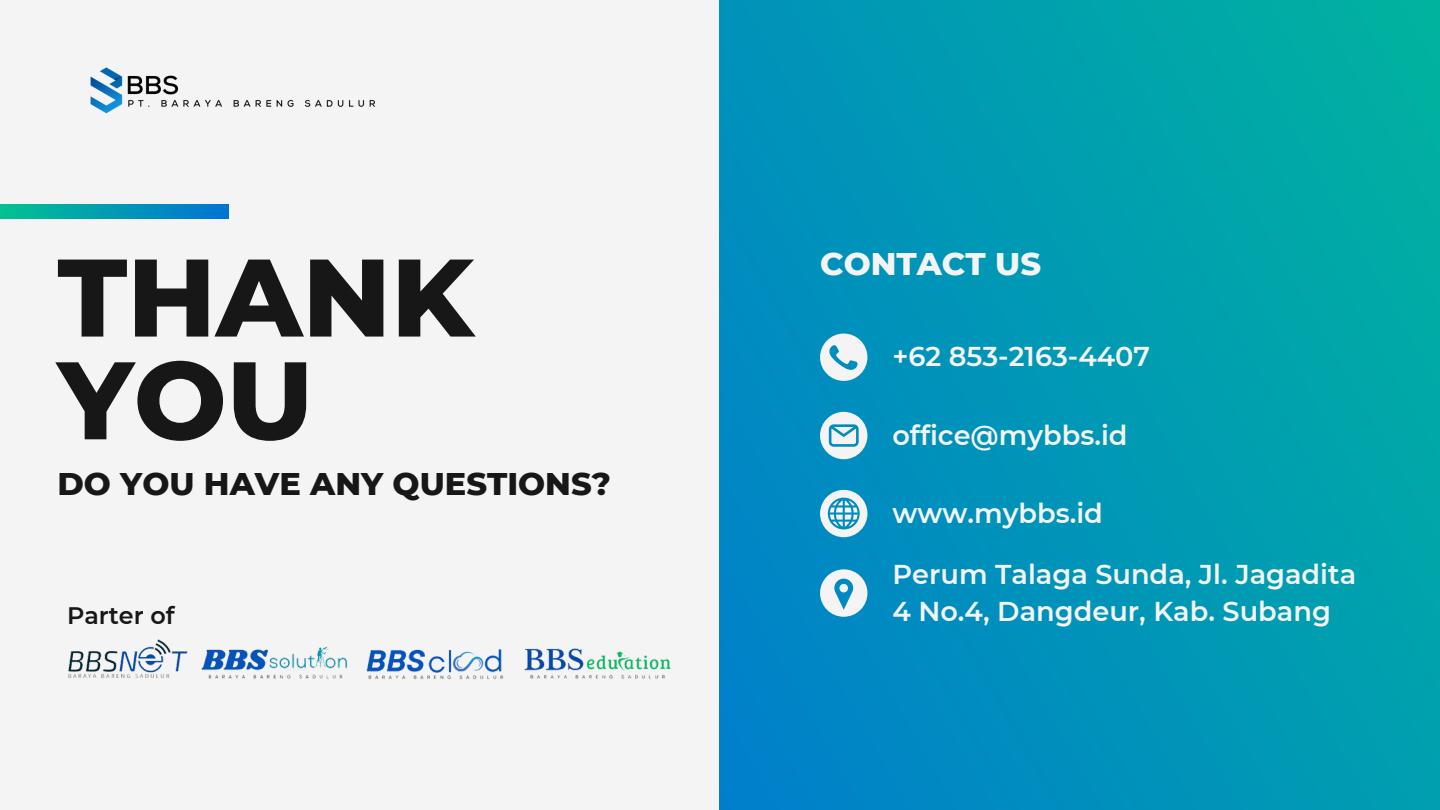
<style>
.page{position:relative;width:1440px;height:810px;background:#f4f4f4}
.page>*{position:absolute;margin:0;border:0;box-sizing:border-box;transform-origin:0 0}
.t1{font:800 110px/102.8px "Montserrat";color:#171717}
.t2{font:800 32px "Montserrat";color:#171717}
.t3{font:800 32px "Montserrat";color:#f4f4f4}
.t4{font:600 27.2px "Montserrat";color:#f4f4f4}
.t5{font:600 23.9px "Montserrat";color:#171717}
</style>
<div class="page">
<div style="left:720px;top:0;width:720px;height:810px;background:linear-gradient(to right,#0088c3,#00a9a7)"></div>
<svg style="left:0;top:204px;width:228px;height:14px;background:#009ab3"></svg>
<svg style="left:820px;top:334px;width:47px;height:47px"></svg>
<svg style="left:820px;top:412px;width:47px;height:47px"></svg>
<svg style="left:820px;top:569px;width:47px;height:48px"></svg>
<img style="left:90px;top:67px;width:286px;height:47px">
<img style="left:369px;top:649px;width:135px;height:31px">
<img style="left:215px;top:646px;width:154px;height:33px">
<img style="left:68px;top:639px;width:147px;height:40px">
<svg style="left:820px;top:490px;width:47px;height:47px"></svg>
<img style="left:524px;top:648px;width:147px;height:31px">
<p class="t1" style="left:57px;top:246px;width:418px">THANK<br>YOU</p>
<p class="t2" style="left:57px;top:464px;width:555px">DO YOU HAVE ANY QUESTIONS?</p>
<h1 class="t3" style="left:820px;top:245px;width:223px">CONTACT US</h1>
<h2 class="t4" style="left:892px;top:340px;width:259px">+62 853-2163-4407</h2>
<p class="t4" style="left:892px;top:418px;width:237px">office@mybbs.id</p>
<p class="t4" style="left:892px;top:496px;width:212px">www.mybbs.id</p>
<p class="t4" style="left:892px;top:557px;width:465px">Perum Talaga Sunda, Jl. Jagadita</p>
<p class="t5" style="left:67px;top:601px;width:109px">Parter of</p>
<p class="t4" style="left:892px;top:595px;width:440px">4 No.4, Dangdeur, Kab. Subang</p>
</div>
